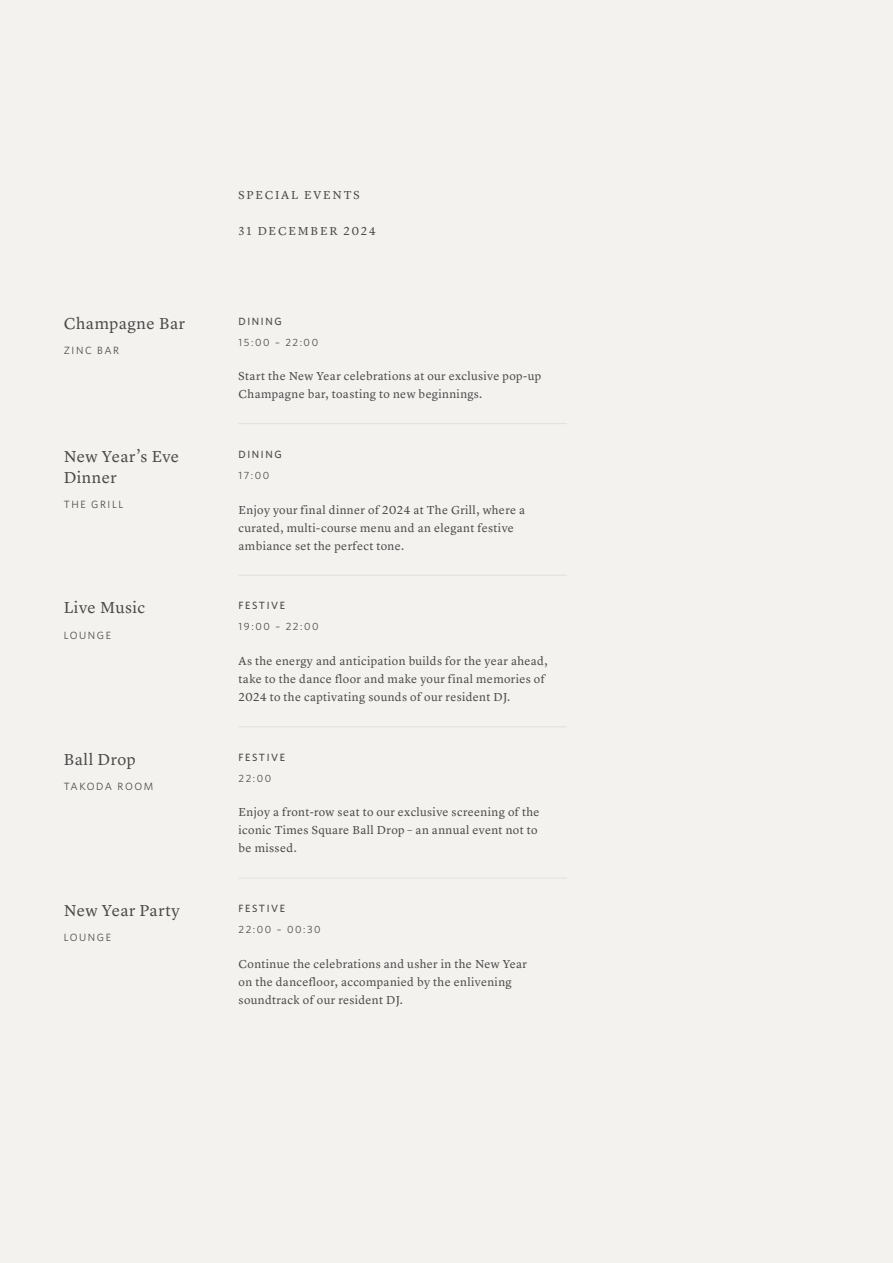
<style>
.page{position:relative;width:893px;height:1263px;background:#f4f2ef}
.page>*{position:absolute;margin:0;border:0;box-sizing:border-box;transform-origin:0 0}
.t1{font:16.5px/21px "Lyon Text Aman Regular";letter-spacing:.03em;color:#4a4a49}
.t2{font:12px/18px "Lyon Text Aman Regular";letter-spacing:.03em;color:#4a4a49}
.t3{font:12px "Lyon Text Aman Regular";letter-spacing:.15em;color:#4a4a49}
.t4{font:10.5px "Whitney";letter-spacing:.15em;color:#4a4a49}
.t5{font:500 10.5px "Whitney";letter-spacing:.15em;color:#4a4a49}
</style>
<div class="page">
<hr style="left:239px;top:423px;width:328px;height:1px;background:#e0e0df">
<hr style="left:239px;top:575px;width:328px;height:1px;background:#e0e0df">
<hr style="left:239px;top:726px;width:328px;height:1px;background:#e0e0df">
<hr style="left:239px;top:878px;width:328px;height:1px;background:#e0e0df">
<h1 class="t1" style="left:64px;top:311px;width:123px">Champagne Bar</h1>
<p class="t4" style="left:64px;top:343px;width:57px">ZINC BAR</p>
<h1 class="t1" style="left:64px;top:444px;width:117px">New Year’s Eve<br>Dinner</h1>
<p class="t4" style="left:64px;top:498px;width:61px">THE GRILL</p>
<h1 class="t1" style="left:64px;top:596px;width:83px">Live Music</h1>
<p class="t4" style="left:64px;top:628px;width:49px">LOUNGE</p>
<h1 class="t1" style="left:64px;top:747px;width:73px">Ball Drop</h1>
<p class="t4" style="left:64px;top:779px;width:91px">TAKODA ROOM</p>
<h1 class="t1" style="left:64px;top:898px;width:117px">New Year Party</h1>
<p class="t4" style="left:64px;top:931px;width:49px">LOUNGE</p>
<p class="t3" style="left:239px;top:186px;width:123px">SPECIAL EVENTS</p>
<p class="t3" style="left:239px;top:222px;width:139px">31 DECEMBER 2024</p>
<p class="t5" style="left:239px;top:314px;width:45px">DINING</p>
<p class="t4" style="left:239px;top:335px;width:81px">15:00 – 22:00</p>
<p class="t2" style="left:239px;top:366px;width:304px">Start the New Year celebrations at our exclusive pop-up<br>Champagne bar, toasting to new beginnings.</p>
<p class="t5" style="left:239px;top:447px;width:45px">DINING</p>
<p class="t4" style="left:239px;top:468px;width:32px">17:00</p>
<p class="t2" style="left:239px;top:499px;width:288px">Enjoy your final dinner of 2024 at The Grill, where a curated, multi-course menu and an elegant festive ambiance set the perfect tone.</p>
<p class="t5" style="left:239px;top:599px;width:48px">FESTIVE</p>
<p class="t4" style="left:239px;top:620px;width:81px">19:00 – 22:00</p>
<p class="t2" style="left:239px;top:651px;width:311px">As the energy and anticipation builds for the year ahead, take to the dance floor and make your final memories of<br>2024 to the captivating sounds of our resident DJ.</p>
<p class="t5" style="left:239px;top:750px;width:48px">FESTIVE</p>
<p class="t4" style="left:239px;top:771px;width:34px">22:00</p>
<p class="t2" style="left:239px;top:802px;width:303px">Enjoy a front-row seat to our exclusive screening of the iconic Times Square Ball Drop – an annual event not to be missed.</p>
<p class="t5" style="left:239px;top:901px;width:48px">FESTIVE</p>
<p class="t4" style="left:239px;top:922px;width:84px">22:00 – 00:30</p>
<p class="t2" style="left:239px;top:953px;width:290px">Continue the celebrations and usher in the New Year on the dancefloor, accompanied by the enlivening soundtrack of our resident DJ.</p>
</div>
